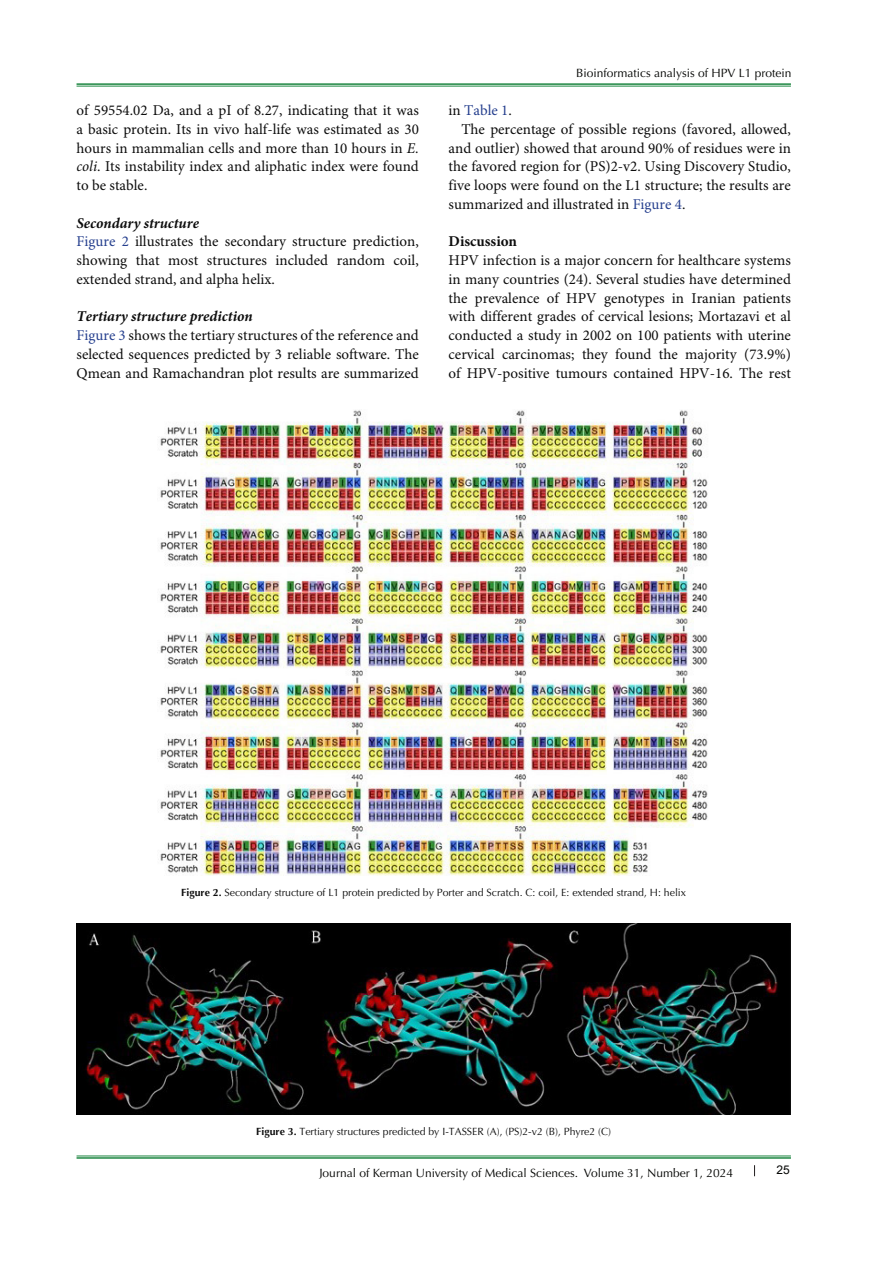
<style>
.page{position:relative;width:893px;height:1263px;background:#fff}
.page>*{position:absolute;margin:0;border:0;box-sizing:border-box;transform-origin:0 0}
.t1{font:15px/18.8px "Minion Pro";color:#0d0d0d;text-align:justify}
.t2{font:italic 700 15px "Minion Pro";color:#0d0d0d}
.t3{font:700 15px "Minion Pro";color:#0d0d0d}
.t4{font:15px "Minion Pro";color:#253f8e}
.t5{font:12px "Optima LT Std";color:#040503}
.t6{font:12px "Arial";color:#040503}
.t7{font:10.5px "Optima LT Std";color:#0d0d0d}
.s1{font-style:italic}
.s2{color:#253f8e}
.s3{color:#0d0d0d}
.s4{font-weight:700}
</style>
<div class="page">
<hr style="left:77px;top:1156px;width:714px;height:1px;background:#1e8742">
<hr style="left:77px;top:1157px;width:714px;height:2px;background:#1e8742">
<hr style="left:77px;top:83px;width:714px;height:2px;background:#1e8742">
<hr style="left:77px;top:86px;width:714px;height:1px;background:#1e8742">
<img style="left:160px;top:410px;width:548px;height:465px">
<img style="left:77px;top:924px;width:714px;height:191px">
<p class="t1" style="left:77px;top:102px;width:344px">of 59554.02 Da, and a pI of 8.27, indicating that it was a basic protein. Its in vivo half-life was estimated as 30 hours in mammalian cells and more than 10 hours in <span class="s1">E. coli</span>. Its instability index and aliphatic index were found to be stable.</p>
<p class="t2" style="left:77px;top:212px;width:124px">Secondary structure</p>
<p class="t1" style="left:77px;top:233px;width:344px"><span class="s2">Figure 2</span> illustrates the secondary structure prediction, showing that most structures included random coil, extended strand, and alpha helix.</p>
<p class="t2" style="left:77px;top:306px;width:178px">Tertiary structure prediction</p>
<p class="t1" style="left:77px;top:327px;width:344px"><span class="s2">Figure 3</span> shows the tertiary structures of the reference and selected sequences predicted by 3 reliable software. The Qmean and Ramachandran plot results are summarized</p>
<p class="t5" style="left:576px;top:66px;width:217px">Bioinformatics analysis of HPV L1 protein</p>
<p class="t4" style="left:449px;top:101px;width:65px"><span class="s3">in</span> Table 1<span class="s3">.</span></p>
<p class="t1" style="left:449px;top:120px;width:344px;text-indent:13px">The percentage of possible regions (favored, allowed, and outlier) showed that around 90% of residues were in the favored region for (PS)2-v2. Using Discovery Studio, five loops were found on the L1 structure; the results are summarized and illustrated in <span class="s2">Figure 4</span>.</p>
<p class="t3" style="left:449px;top:231px;width:70px">Discussion</p>
<p class="t1" style="left:449px;top:252px;width:344px">HPV infection is a major concern for healthcare systems in many countries (24). Several studies have determined the prevalence of HPV genotypes in Iranian patients with different grades of cervical lesions; Mortazavi et al conducted a study in 2002 on 100 patients with uterine cervical carcinomas; they found the majority (73.9%) of HPV-positive tumours contained HPV-16. The rest</p>
<p class="t7" style="left:181px;top:886px;width:506px"><span class="s4">Figure 2.</span> Secondary structure of L1 protein predicted by Porter and Scratch. C: coil, E: extended strand, H: helix</p>
<p class="t7" style="left:256px;top:1126px;width:356px"><span class="s4">Figure 3.</span> Tertiary structures predicted by I-TASSER (A), (PS)2-v2 (B), Phyre2 (C)</p>
<p class="t5" style="left:319px;top:1165px;width:415px">Journal of Kerman University of Medical Sciences. Volume 31, Number 1, 2024</p>
<p class="t6" style="left:776px;top:1161px;width:15px">25</p>
</div>
